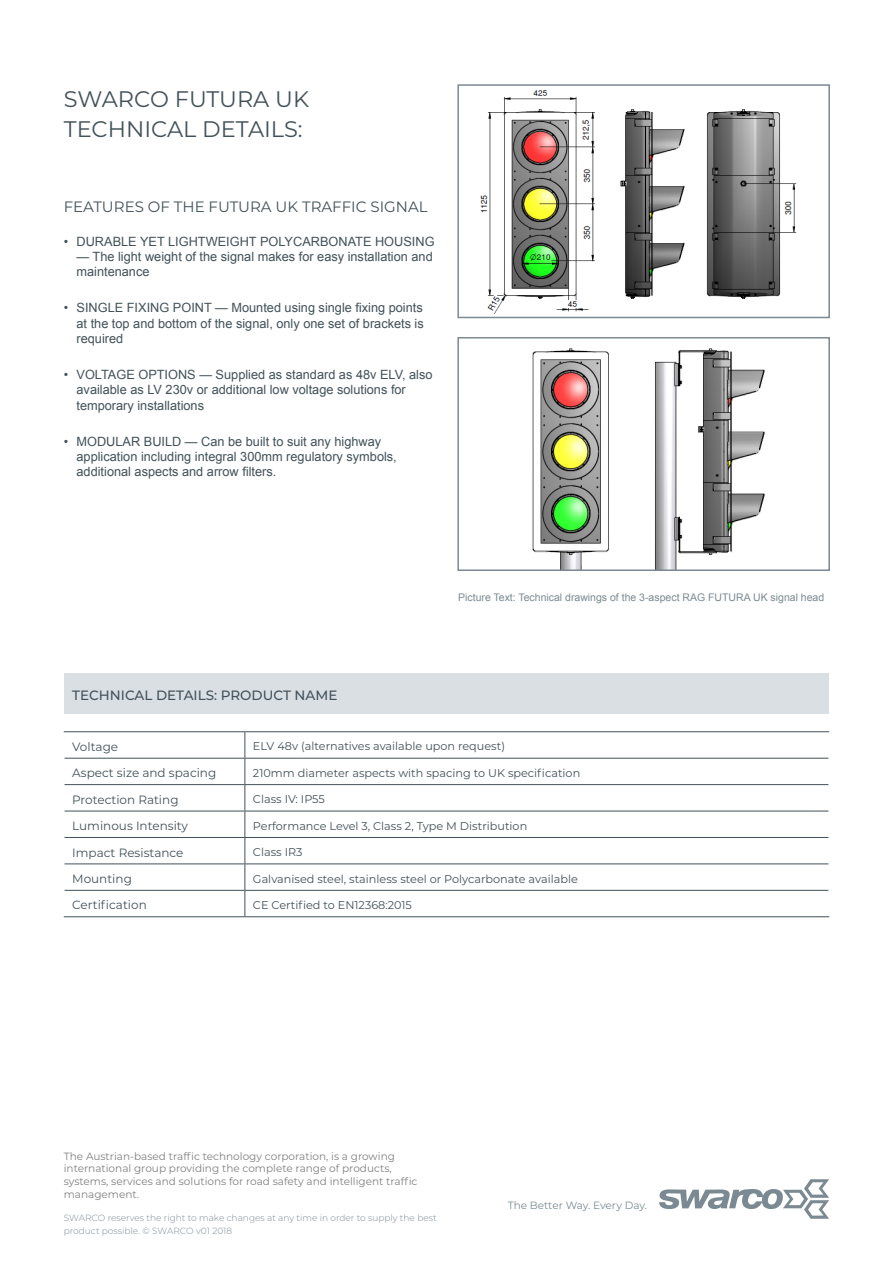
<style>
.page{position:relative;width:893px;height:1263px;background:#fff}
.page>*{position:absolute;margin:0;border:0;box-sizing:border-box;transform-origin:0 0}
.t1{font:22.5px "Montserrat";color:#425159}
.t2{font:15px "Montserrat";color:#425159}
.t3{font:500 13.5px "Montserrat";color:#425159}
.t4{font:12.75px/15.3px "Arial";color:#425159}
.t5{font:12px "Montserrat";color:#425159}
.t6{font:11.25px "Montserrat";color:#425159}
.t7{font:10.5px/12.6px "Montserrat";color:#808080}
.t8{font:10.5px "Arial";color:#7b8a92}
.t9{font:10.5px "Montserrat";color:#7b8a92}
.t10{font:300 9px/12.6px "Montserrat";color:#7b8a92}
</style>
<div class="page">
<div style="left:64px;top:673px;width:765px;height:41px;background:#dadfe4"></div>
<hr style="left:64px;top:731px;width:181px;height:1px;background:#425159">
<hr style="left:245px;top:731px;width:584px;height:1px;background:#425159">
<hr style="left:65px;top:758px;width:180px;height:1px;background:#425159">
<hr style="left:245px;top:758px;width:583px;height:1px;background:#425159">
<hr style="left:65px;top:784px;width:180px;height:1px;background:#425159">
<hr style="left:245px;top:784px;width:583px;height:1px;background:#425159">
<hr style="left:65px;top:811px;width:180px;height:1px;background:#425159">
<hr style="left:245px;top:811px;width:583px;height:1px;background:#425159">
<hr style="left:65px;top:837px;width:180px;height:1px;background:#425159">
<hr style="left:245px;top:837px;width:583px;height:1px;background:#425159">
<hr style="left:65px;top:863px;width:180px;height:1px;background:#425159">
<hr style="left:245px;top:863px;width:583px;height:1px;background:#425159">
<hr style="left:65px;top:890px;width:180px;height:1px;background:#425159">
<hr style="left:245px;top:890px;width:583px;height:1px;background:#425159">
<svg style="left:244px;top:732px;width:1px;height:184px"></svg>
<hr style="left:64px;top:916px;width:181px;height:1px;background:#425159">
<hr style="left:245px;top:916px;width:584px;height:1px;background:#425159">
<img style="left:480px;top:90px;width:317px;height:224px">
<div style="left:457px;top:84px;width:373px;height:234px;border:2px solid #7b8a92"></div>
<img style="left:532px;top:348px;width:233px;height:220px">
<div style="left:457px;top:337px;width:373px;height:234px;border:2px solid #7b8a92"></div>
<svg style="left:659px;top:1179px;width:170px;height:40px"></svg>
<p class="t1" style="left:64px;top:83px;width:247px">SWARCO FUTURA UK</p>
<p class="t1" style="left:64px;top:113px;width:240px">TECHNICAL DETAILS:</p>
<p class="t2" style="left:64px;top:197px;width:365px">FEATURES OF THE FUTURA UK TRAFFIC SIGNAL</p>
<p class="t4" style="left:64px;top:234px;width:372px">• DURABLE YET LIGHTWEIGHT POLYCARBONATE HOUSING</p>
<p class="t4" style="left:77px;top:249px;width:358px">— The light weight of the signal makes for easy installation and maintenance</p>
<p class="t4" style="left:77px;top:300px;width:349px;text-align:justify;text-indent:-13px">• SINGLE FIXING POINT — Mounted using single fixing points at the top and bottom of the signal, only one set of brackets is required</p>
<p class="t4" style="left:77px;top:367px;width:357px;text-indent:-13px">• VOLTAGE OPTIONS — Supplied as standard as 48v ELV, also available as LV 230v or additional low voltage solutions for temporary installations</p>
<p class="t4" style="left:77px;top:434px;width:322px;text-indent:-13px">• MODULAR BUILD — Can be built to suit any highway application including integral 300mm regulatory symbols, additional aspects and arrow filters.</p>
<p class="t3" style="left:72px;top:686px;width:267px">TECHNICAL DETAILS: PRODUCT NAME</p>
<p class="t8" style="left:458px;top:590px;width:368px">Picture Text: Technical drawings of the 3-aspect RAG FUTURA UK signal head</p>
<p class="t5" style="left:72px;top:738px;width:47px">Voltage</p>
<p class="t6" style="left:253px;top:739px;width:254px">ELV 48v (alternatives available upon request)</p>
<p class="t5" style="left:72px;top:765px;width:146px">Aspect size and spacing</p>
<p class="t6" style="left:253px;top:765px;width:329px">210mm diameter aspects with spacing to UK specification</p>
<p class="t5" style="left:72px;top:791px;width:108px">Protection Rating</p>
<p class="t6" style="left:253px;top:791px;width:73px">Class IV: IP55</p>
<p class="t5" style="left:72px;top:817px;width:117px">Luminous Intensity</p>
<p class="t6" style="left:253px;top:818px;width:276px">Performance Level 3, Class 2, Type M Distribution</p>
<p class="t5" style="left:72px;top:844px;width:113px">Impact Resistance</p>
<p class="t6" style="left:253px;top:844px;width:51px">Class IR3</p>
<p class="t5" style="left:72px;top:870px;width:61px">Mounting</p>
<p class="t6" style="left:253px;top:871px;width:326px">Galvanised steel, stainless steel or Polycarbonate available</p>
<p class="t5" style="left:72px;top:897px;width:76px">Certification</p>
<p class="t6" style="left:253px;top:897px;width:161px">CE Certified to EN12368:2015</p>
<p class="t7" style="left:64px;top:1149px;width:355px">The Austrian-based traffic technology corporation, is a growing international group providing the complete range of products, systems, services and solutions for road safety and intelligent traffic management.</p>
<p class="t10" style="left:64px;top:1211px;width:374px">SWARCO reserves the right to make changes at any time in order to supply the best product possible. © SWARCO v01 2018</p>
<p class="t9" style="left:508px;top:1198px;width:141px">The Better Way. Every Day.</p>
</div>
